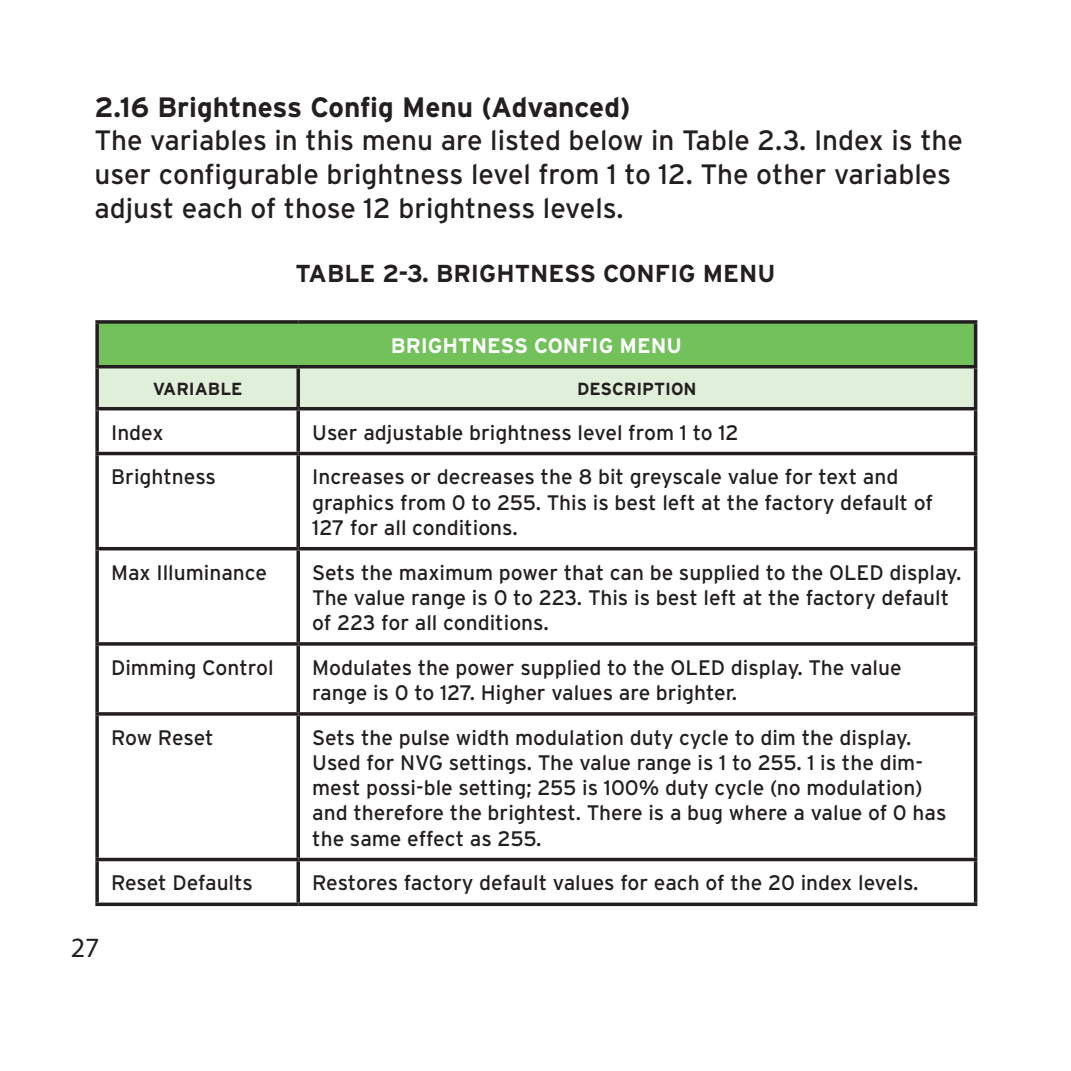
<style>
.page{position:relative;width:1071px;height:1071px;background:#fff}
.page>*{position:absolute;margin:0;border:0;box-sizing:border-box;transform-origin:0 0}
.t1{font:28px/33.6px "Interstate";color:#231f20}
.t2{font:700 28px "Interstate";color:#231f20}
.t3{font:28px "Myriad Pro";color:#231f20}
.t4{font:700 24.5px "Interstate";color:#231f20}
.t5{font:21px/25.2px "Interstate";color:#231f20}
.t6{font:700 21px "Interstate";color:#fff}
.t7{font:700 17.5px "Interstate";color:#231f20}
</style>
<div class="page">
<div style="left:97px;top:322px;width:879px;height:45px;background:#72c15b"></div>
<div style="left:99px;top:368px;width:875px;height:39px;background:#e0efd9"></div>
<svg style="left:95px;top:320px;width:203px;height:4px"></svg>
<svg style="left:95px;top:324px;width:4px;height:41px"></svg>
<svg style="left:298px;top:320px;width:679px;height:4px;background:#32352e"></svg>
<hr style="left:974px;top:324px;width:3px;height:41px;background:#231f20">
<hr style="left:95px;top:365px;width:203px;height:3px;background:#231f20">
<svg style="left:95px;top:368px;width:4px;height:39px"></svg>
<hr style="left:298px;top:365px;width:679px;height:3px;background:#231f20">
<svg style="left:296px;top:368px;width:4px;height:39px"></svg>
<hr style="left:974px;top:368px;width:3px;height:39px;background:#231f20">
<hr style="left:95px;top:407px;width:203px;height:3px;background:#231f20">
<svg style="left:95px;top:410px;width:4px;height:42px"></svg>
<hr style="left:298px;top:407px;width:679px;height:3px;background:#231f20">
<svg style="left:296px;top:410px;width:4px;height:42px"></svg>
<hr style="left:974px;top:410px;width:3px;height:42px;background:#231f20">
<hr style="left:95px;top:452px;width:203px;height:3px;background:#231f20">
<svg style="left:95px;top:455px;width:4px;height:92px"></svg>
<hr style="left:298px;top:452px;width:679px;height:3px;background:#231f20">
<svg style="left:296px;top:455px;width:4px;height:92px"></svg>
<hr style="left:974px;top:455px;width:3px;height:92px;background:#231f20">
<hr style="left:95px;top:547px;width:203px;height:3px;background:#231f20">
<svg style="left:95px;top:550px;width:4px;height:92px"></svg>
<hr style="left:298px;top:547px;width:679px;height:3px;background:#231f20">
<svg style="left:296px;top:550px;width:4px;height:92px"></svg>
<hr style="left:974px;top:550px;width:3px;height:92px;background:#231f20">
<svg style="left:95px;top:642px;width:203px;height:4px"></svg>
<svg style="left:95px;top:646px;width:4px;height:66px"></svg>
<svg style="left:298px;top:642px;width:679px;height:4px;background:#3d3a3b"></svg>
<svg style="left:296px;top:646px;width:4px;height:66px"></svg>
<hr style="left:974px;top:646px;width:3px;height:66px;background:#231f20">
<svg style="left:95px;top:712px;width:203px;height:4px"></svg>
<svg style="left:95px;top:716px;width:4px;height:142px"></svg>
<svg style="left:298px;top:712px;width:679px;height:4px;background:#3d3a3b"></svg>
<svg style="left:296px;top:716px;width:4px;height:142px"></svg>
<hr style="left:974px;top:716px;width:3px;height:142px;background:#231f20">
<hr style="left:95px;top:858px;width:203px;height:3px;background:#231f20">
<svg style="left:95px;top:861px;width:4px;height:42px"></svg>
<hr style="left:298px;top:858px;width:679px;height:3px;background:#231f20">
<svg style="left:296px;top:861px;width:4px;height:42px"></svg>
<hr style="left:974px;top:861px;width:3px;height:42px;background:#231f20">
<hr style="left:95px;top:903px;width:203px;height:3px;background:#231f20">
<hr style="left:298px;top:903px;width:679px;height:3px;background:#231f20">
<p class="t2" style="left:94px;top:91px;width:537px">2.16 Brightness Config Menu (Advanced)</p>
<p class="t1" style="left:94px;top:124px;width:870px">The variables in this menu are listed below in Table 2.3. Index is the user configurable brightness level from 1 to 12. The other variables adjust each of those 12 brightness levels.</p>
<p class="t4" style="left:295px;top:260px;width:482px">TABLE 2-3. BRIGHTNESS CONFIG MENU</p>
<p class="t6" style="left:391px;top:334px;width:292px">BRIGHTNESS CONFIG MENU</p>
<p class="t7" style="left:153px;top:379px;width:91px">VARIABLE</p>
<p class="t7" style="left:577px;top:379px;width:121px">DESCRIPTION</p>
<p class="t5" style="left:111px;top:419px;width:54px">Index</p>
<p class="t5" style="left:312px;top:419px;width:428px">User adjustable brightness level from 1 to 12</p>
<p class="t5" style="left:111px;top:464px;width:106px">Brightness</p>
<p class="t5" style="left:312px;top:464px;width:622px">Increases or decreases the 8 bit greyscale value for text and graphics from 0 to 255. This is best left at the factory default of<br>127 for all conditions.</p>
<p class="t5" style="left:111px;top:559px;width:158px">Max Illuminance</p>
<p class="t5" style="left:312px;top:559px;width:651px">Sets the maximum power that can be supplied to the OLED display.<br>The value range is 0 to 223. This is best left at the factory default of 223 for all conditions.</p>
<p class="t5" style="left:111px;top:655px;width:164px">Dimming Control</p>
<p class="t5" style="left:312px;top:655px;width:591px">Modulates the power supplied to the OLED display. The value range is 0 to 127. Higher values are brighter.</p>
<p class="t5" style="left:111px;top:725px;width:104px">Row Reset</p>
<p class="t5" style="left:312px;top:725px;width:636px">Sets the pulse width modulation duty cycle to dim the display.<br>Used for NVG settings. The value range is 1 to 255. 1 is the dim&shy;mest possi-ble setting; 255 is 100% duty cycle (no modulation) and therefore the brightest. There is a bug where a value of 0 has the same effect as 255.</p>
<p class="t5" style="left:111px;top:870px;width:143px">Reset Defaults</p>
<p class="t5" style="left:312px;top:870px;width:608px">Restores factory default values for each of the 20 index levels.</p>
<p class="t3" style="left:71px;top:931px;width:30px">27</p>
</div>
